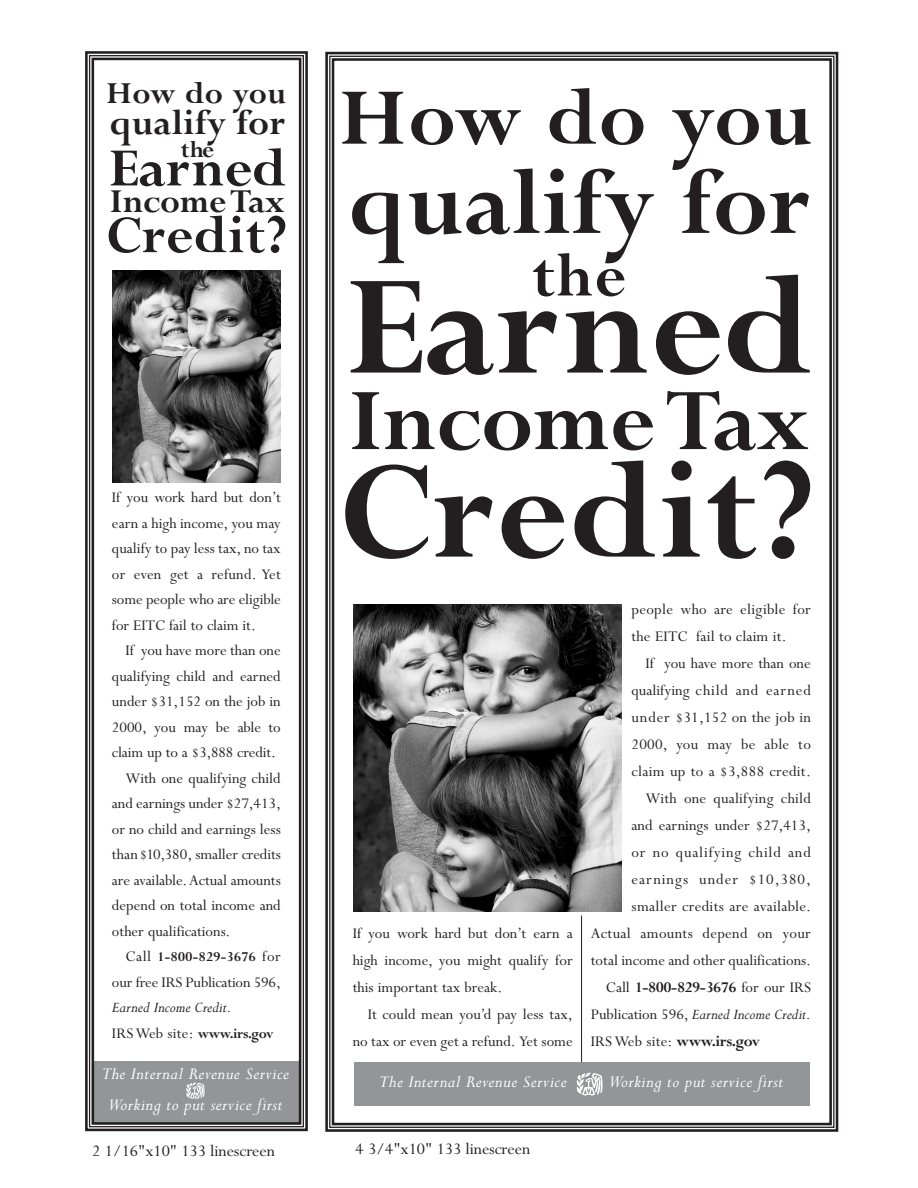
<style>
.page{position:relative;width:918px;height:1188px;background:#fff}
.page>*{position:absolute;margin:0;border:0;box-sizing:border-box;transform-origin:0 0}
.t1{font:156.3px "Perpetua Bold Os F";letter-spacing:-.005em;color:#231f20}
.t2{font:153.45px "Perpetua Bold Os F";letter-spacing:.01em;color:#231f20}
.t3{font:102.75px "Perpetua Bold Os F";color:#231f20}
.t4{font:97.2px "Perpetua Bold Os F";letter-spacing:-.01em;color:#231f20}
.t5{font:88.65px "Perpetua Bold Os F";letter-spacing:.015em;color:#231f20}
.t6{font:67.65px "Perpetua Bold Os F";color:#231f20}
.t7{font:59.4px "Perpetua Bold Os F";letter-spacing:-.005em;color:#231f20}
.t8{font:58.35px "Perpetua Bold Os F";letter-spacing:.01em;color:#231f20}
.t9{font:39px "Perpetua Bold Os F";color:#231f20}
.t10{font:36.9px "Perpetua Bold Os F";letter-spacing:-.01em;color:#231f20}
.t11{font:33.75px "Perpetua Bold Os F";letter-spacing:.015em;color:#231f20}
.t12{font:25.65px "Perpetua Bold Os F";color:#231f20}
.t13{font:italic 18.75px/31.5px "Perpetua";letter-spacing:.025em;color:#fff;text-align:center}
.t14{font:18px "Perpetua";letter-spacing:-.005em;color:#231f20}
.t15{font:16.5px/25.5px "Perpetua";color:#231f20;text-align:justify}
.t16{font:16.5px "Perpetua";letter-spacing:.02em;color:#231f20}
.t17{font:italic 16.5px/25.5px "Perpetua";color:#231f20}
.t18{font:16.5px "Perpetua";letter-spacing:.05em;color:#231f20}
.t19{font:700 16.5px "Perpetua";color:#231f20}
.t20{font:16.5px "Perpetua";letter-spacing:.06em;color:#231f20}
.t21{font:700 15px "Perpetua";letter-spacing:.03em;color:#231f20}
.s1{font-weight:400;font-size:16.5px}
.s2{font-style:normal}
.s3{font-weight:700;font-style:normal;font-size:15px}
.s4{font-weight:400}
.s5{font-weight:700}
</style>
<div class="page">
<div style="left:93px;top:1061px;width:207px;height:62px;background:#939598"></div>
<div style="left:85px;top:51px;width:223px;height:1080px;border:3px solid #231f20"></div>
<div style="left:89px;top:55px;width:215px;height:1072px;border:1px solid #231f20"></div>
<div style="left:92px;top:58px;width:209px;height:1067px;border:3px solid #231f20"></div>
<svg style="left:186px;top:1083px;width:19px;height:16px"></svg>
<img style="left:113px;top:271px;width:167px;height:212px">
<div style="left:354px;top:1062px;width:455px;height:44px;background:#939598"></div>
<div style="left:325px;top:52px;width:513px;height:1080px;border:3px solid #231f20"></div>
<div style="left:332px;top:58px;width:500px;height:1067px;border:3px solid #231f20"></div>
<svg style="left:577px;top:1073px;width:26px;height:23px"></svg>
<hr style="left:581px;top:916px;width:1px;height:146px;background:#231f20">
<img style="left:353px;top:604px;width:268px;height:307px">
<h3 class="t11" style="left:106px;top:82px;width:182px">How do you</h3>
<h3 class="t9" style="left:110px;top:110px;width:177px">qualify for</h3>
<h3 class="t12" style="left:181px;top:140px;width:35px">the</h3>
<h3 class="t7" style="left:109px;top:148px;width:179px">Earned</h3>
<h3 class="t10" style="left:110px;top:189px;width:177px">Income Tax</h3>
<h3 class="t8" style="left:106px;top:216px;width:183px">Credit?</h3>
<p class="t15" style="left:112px;top:487px;width:170px">If you work hard but don’t earn a high income, you may qualify to pay less tax, no tax or even get a refund. Yet some people who are eligible for EITC fail to claim it.</p>
<p class="t15" style="left:125px;top:640px;width:157px">If you have more than one</p>
<p class="t15" style="left:112px;top:665px;width:170px">qualifying child and earned</p>
<p class="t15" style="left:112px;top:691px;width:170px">under $31,152 on the job in</p>
<p class="t15" style="left:112px;top:716px;width:170px">2000, you may be able to</p>
<p class="t15" style="left:112px;top:742px;width:165px">claim up to a $3,888 credit.</p>
<p class="t15" style="left:125px;top:767px;width:157px">With one qualifying child</p>
<p class="t15" style="left:112px;top:793px;width:170px">and earnings under $27,413,</p>
<p class="t15" style="left:112px;top:818px;width:170px">or no child and earnings less</p>
<p class="t15" style="left:112px;top:844px;width:170px">than$10,380, smaller credits</p>
<p class="t15" style="left:112px;top:869px;width:170px">are available.Actual amounts</p>
<p class="t15" style="left:112px;top:895px;width:170px">depend on total income and</p>
<p class="t15" style="left:112px;top:920px;width:120px">other qualifications.</p>
<p class="t21" style="left:125px;top:952px;width:157px"><span class="s1">Call</span> 1-800-829-3676 <span class="s1">for</span></p>
<p class="t15" style="left:112px;top:971px;width:170px">our free IRS Publication 596,</p>
<p class="t17" style="left:112px;top:997px;width:163px">Earned Income Credit.<br><span class="s2">IRS Web site:</span> <span class="s3">www.irs.gov</span></p>
<h3 class="t5" style="left:339px;top:88px;width:476px">How do you</h3>
<h3 class="t3" style="left:348px;top:169px;width:464px">qualify for</h3>
<h3 class="t6" style="left:532px;top:253px;width:96px">the</h3>
<h1 class="t1" style="left:346px;top:275px;width:468px">Earned</h1>
<h3 class="t4" style="left:348px;top:388px;width:464px">Income Tax</h3>
<h2 class="t2" style="left:339px;top:461px;width:478px">Credit?</h2>
<p class="t15" style="left:353px;top:921px;width:222px;line-height:27px">If you work hard but don’t earn a high income, you might qualify for this important tax break.</p>
<p class="t15" style="left:353px;top:1002px;width:222px;line-height:27px;text-align:right">It could mean you’d pay less tax, no tax or even get a refund. Yet some</p>
<p class="t15" style="left:632px;top:597px;width:181px;line-height:27px">people who are eligible for the EITC fail to claim it.</p>
<p class="t15" style="left:645px;top:652px;width:167px">If you have more than one</p>
<p class="t18" style="left:632px;top:684px;width:181px">qualifying child and earned</p>
<p class="t15" style="left:632px;top:706px;width:181px">under $31,152 on the job in</p>
<p class="t15" style="left:632px;top:733px;width:181px">2000, you may be able to</p>
<p class="t16" style="left:632px;top:765px;width:181px">claim up to a $3,888 credit.</p>
<p class="t15" style="left:645px;top:787px;width:167px">With one qualifying child</p>
<p class="t15" style="left:632px;top:814px;width:181px">and earnings under $27,413,</p>
<p class="t18" style="left:632px;top:846px;width:181px">or no qualifying child and</p>
<p class="t20" style="left:632px;top:873px;width:181px">earnings under $10,380,</p>
<p class="t16" style="left:632px;top:900px;width:181px">smaller credits are available.</p>
<p class="t16" style="left:591px;top:927px;width:222px">Actual amounts depend on your</p>
<p class="t15" style="left:591px;top:949px;width:222px">total income and other qualifications.</p>
<p class="t19" style="left:606px;top:981px;width:207px"><span class="s4">Call</span> 1-800-829-3676 <span class="s4">for our IRS</span></p>
<p class="t17" style="left:591px;top:1003px;width:222px"><span class="s2">Publication 596,</span> Earned Income Credit.</p>
<p class="t15" style="left:591px;top:1030px;width:171px">IRS Web site: <span class="s5">www.irs.gov</span></p>
<p class="t13" style="left:102px;top:1060px;width:189px">The Internal Revenue Service<br>Working to put service first</p>
<p class="t13" style="left:379px;top:1068px;width:189px">The Internal Revenue Service</p>
<p class="t13" style="left:609px;top:1068px;width:176px">Working to put service first</p>
<p class="t14" style="left:92px;top:1145px;width:184px">2 1/16"x10" 133 linescreen</p>
<p class="t14" style="left:356px;top:1143px;width:176px">4 3/4"x10" 133 linescreen</p>
</div>
